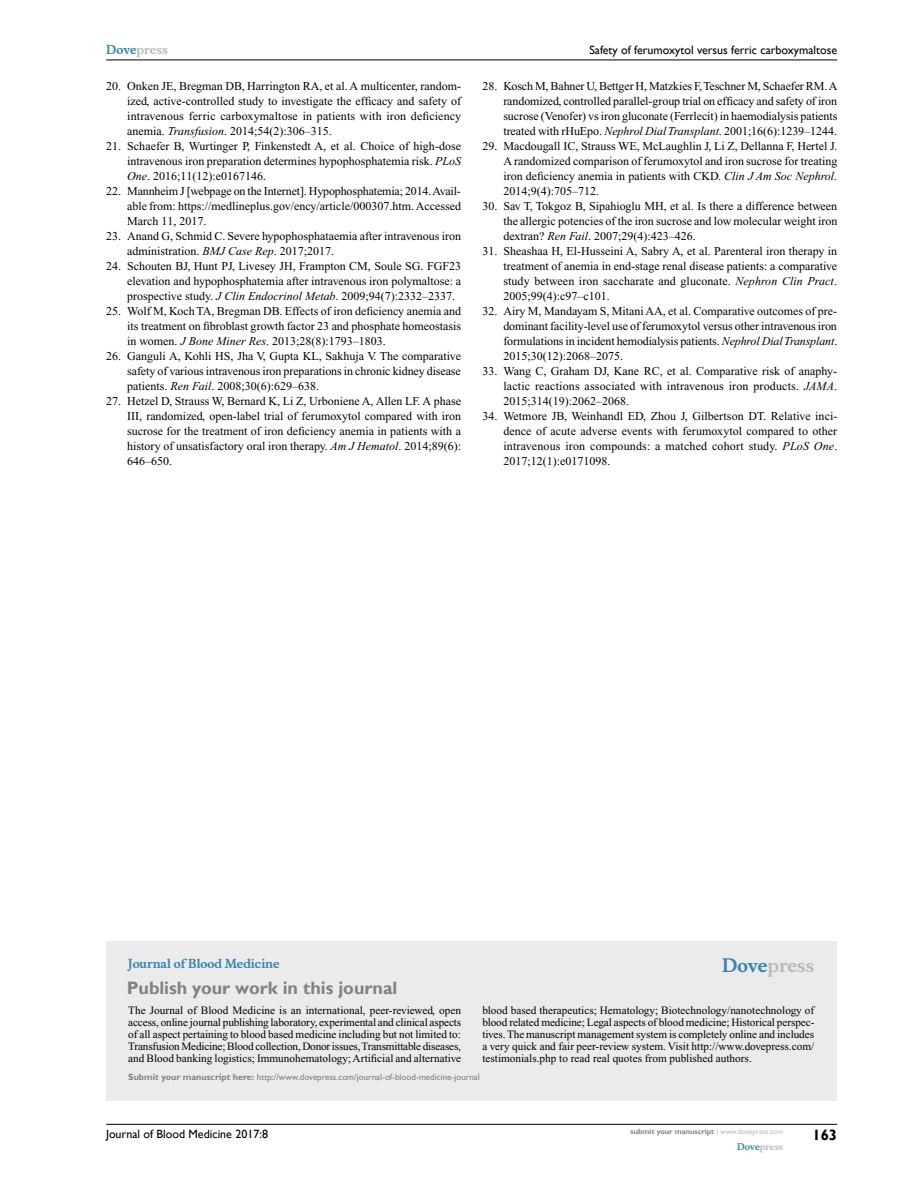
<style>
.page{position:relative;width:918px;height:1188px;background:#fff}
.page>*{position:absolute;margin:0;border:0;box-sizing:border-box;transform-origin:0 0}
.t1{font:700 18px "Gill Sans";color:#808285}
.t2{font:700 18px "Musee";color:#b8babc}
.t3{font:700 15px "Gill Sans";color:#000}
.t4{font:12px/15px "Times New Roman";color:#000;text-align:justify}
.t5{font:12px "Gill Sans";color:#000}
.t6{font:700 12px "Musee";color:#3785ad}
.t7{font:700 12px "Musee";color:#b8babc}
.t8{font:11.25px/12px "Times New Roman";color:#000;text-align:justify}
.t9{font:9px "Gill Sans";color:#808285}
.t10{font:700 9px "Musee";color:#b8babc}
.t11{font:700 7.5px "Gill Sans";color:#808285}
.s1{color:#3785ad}
.s2{font-style:italic}
.s3{font-weight:700}
.s4{font-weight:400;color:#b8babc}
</style>
<div class="page">
<div style="left:106px;top:941px;width:731px;height:159px;background:#ebebec"></div>
<hr style="left:106px;top:1124px;width:731px;height:1px;background:#000">
<hr style="left:106px;top:60px;width:731px;height:1px;background:#000">
<p class="t7" style="left:106px;top:43px;width:63px"><span class="s1">Dove</span>press</p>
<p class="t4" style="left:127px;top:79px;width:335px;text-indent:-21px">20. Onken JE, Bregman DB, Harrington RA, et al. A multicenter, random&shy;ized, active-controlled study to investigate the efficacy and safety of intravenous ferric carboxymaltose in patients with iron deficiency anemia. <span class="s2">Transfusion</span>. 2014;54(2):306–315.</p>
<p class="t4" style="left:127px;top:139px;width:335px;text-indent:-21px">21. Schaefer B, Wurtinger P, Finkenstedt A, et al. Choice of high-dose intravenous iron preparation determines hypophosphatemia risk. <span class="s2">PLoS One</span>. 2016;11(12):e0167146.</p>
<p class="t4" style="left:127px;top:184px;width:335px;text-indent:-21px">22. Mannheim J [webpage on the Internet]. Hypophosphatemia; 2014. Avail&shy;able from: https://medlineplus.gov/ency/article/000307.htm. Accessed March 11, 2017.</p>
<p class="t4" style="left:127px;top:229px;width:335px;text-indent:-21px">23. Anand G, Schmid C. Severe hypophosphataemia after intravenous iron administration. <span class="s2">BMJ Case Rep</span>. 2017;2017.</p>
<p class="t4" style="left:127px;top:259px;width:335px;text-indent:-21px">24. Schouten BJ, Hunt PJ, Livesey JH, Frampton CM, Soule SG. FGF23 elevation and hypophosphatemia after intravenous iron polymaltose: a prospective study. <span class="s2">J Clin Endocrinol Metab</span>. 2009;94(7):2332–2337.</p>
<p class="t4" style="left:127px;top:304px;width:335px;text-indent:-21px">25. Wolf M, Koch TA, Bregman DB. Effects of iron deficiency anemia and its treatment on fibroblast growth factor 23 and phosphate homeostasis in women. <span class="s2">J Bone Miner Res</span>. 2013;28(8):1793–1803.</p>
<p class="t4" style="left:127px;top:349px;width:335px;text-indent:-21px">26. Ganguli A, Kohli HS, Jha V, Gupta KL, Sakhuja V. The comparative safety of various intravenous iron preparations in chronic kidney disease patients. <span class="s2">Ren Fail</span>. 2008;30(6):629–638.</p>
<p class="t4" style="left:127px;top:394px;width:335px;text-indent:-21px">27. Hetzel D, Strauss W, Bernard K, Li Z, Urboniene A, Allen LF. A phase III, randomized, open-label trial of ferumoxytol compared with iron sucrose for the treatment of iron deficiency anemia in patients with a history of unsatisfactory oral iron therapy. <span class="s2">Am J Hematol</span>. 2014;89(6):<br>646–650.</p>
<p class="t5" style="left:589px;top:43px;width:249px">Safety of ferumoxytol versus ferric carboxymaltose</p>
<p class="t4" style="left:503px;top:79px;width:335px;text-indent:-21px">28. Kosch M, Bahner U, Bettger H, Matzkies F, Teschner M, Schaefer RM. A randomized, controlled parallel-group trial on efficacy and safety of iron sucrose (Venofer) vs iron gluconate (Ferrlecit) in haemodialysis patients treated with rHuEpo. <span class="s2">Nephrol Dial Transplant</span>. 2001;16(6):1239–1244.</p>
<p class="t4" style="left:503px;top:139px;width:335px;text-indent:-21px">29. Macdougall IC, Strauss WE, McLaughlin J, Li Z, Dellanna F, Hertel J.<br>A randomized comparison of ferumoxytol and iron sucrose for treating iron deficiency anemia in patients with CKD. <span class="s2">Clin J Am Soc Nephrol</span>.<br>2014;9(4):705–712.</p>
<p class="t4" style="left:503px;top:199px;width:335px;text-indent:-21px">30. Sav T, Tokgoz B, Sipahioglu MH, et al. Is there a difference between the allergic potencies of the iron sucrose and low molecular weight iron dextran? <span class="s2">Ren Fail</span>. 2007;29(4):423–426.</p>
<p class="t4" style="left:503px;top:244px;width:335px;text-indent:-21px">31. Sheashaa H, El-Husseini A, Sabry A, et al. Parenteral iron therapy in treatment of anemia in end-stage renal disease patients: a comparative study between iron saccharate and gluconate. <span class="s2">Nephron Clin Pract</span>.<br>2005;99(4):c97–c101.</p>
<p class="t4" style="left:503px;top:304px;width:336px;text-indent:-21px">32. Airy M, Mandayam S, Mitani AA, et al. Comparative outcomes of pre&shy;dominant facility-level use of ferumoxytol versus other intravenous iron formulations in incident hemodialysis patients. <span class="s2">Nephrol Dial Transplant</span>.<br>2015;30(12):2068–2075.</p>
<p class="t4" style="left:503px;top:364px;width:335px;text-indent:-21px">33. Wang C, Graham DJ, Kane RC, et al. Comparative risk of anaphy&shy;lactic reactions associated with intravenous iron products. <span class="s2">JAMA</span>.<br>2015;314(19):2062–2068.</p>
<p class="t4" style="left:503px;top:409px;width:336px;text-indent:-21px">34. Wetmore JB, Weinhandl ED, Zhou J, Gilbertson DT. Relative inci&shy;dence of acute adverse events with ferumoxytol compared to other intravenous iron compounds: a matched cohort study. <span class="s2">PLoS One</span>.<br>2017;12(1):e0171098.</p>
<p class="t6" style="left:128px;top:956px;width:153px">Journal of Blood Medicine</p>
<h1 class="t1" style="left:127px;top:977px;width:272px">Publish your work in this journal</h1>
<h1 class="t2" style="left:722px;top:955px;width:94px"><span class="s1">Dove</span>press</h1>
<p class="t8" style="left:128px;top:1004px;width:334px">The Journal of Blood Medicine is an international, peer-reviewed, open access, online journal publishing laboratory, experimental and clinical aspects of all aspect pertaining to blood based medicine including but not limited to:<br>Transfusion Medicine; Blood collection, Donor issues, Transmittable diseases, and Blood banking logistics; Immunohematology; Artificial and alternative</p>
<p class="t8" style="left:482px;top:1004px;width:334px">blood based therapeutics; Hematology; Biotechnology/nanotechnology of blood related medicine; Legal aspects of blood medicine; Historical perspec&shy;tives. The manuscript management system is completely online and includes a very quick and fair peer-review system. Visit http://www.dovepress.com/ testimonials.php to read real quotes from published authors.</p>
<p class="t9" style="left:128px;top:1072px;width:353px"><span class="s3">Submit your manuscript here:</span> http://www.dovepress.com/journal-of-blood-medicine-journal</p>
<p class="t5" style="left:106px;top:1127px;width:163px">Journal of Blood Medicine 2017:8</p>
<p class="t11" style="left:631px;top:1127px;width:154px">submit your manuscript <span class="s4">| www.dovepress.com</span></p>
<p class="t10" style="left:737px;top:1141px;width:48px"><span class="s1">Dove</span>press</p>
<p class="t3" style="left:812px;top:1126px;width:26px">163</p>
</div>
